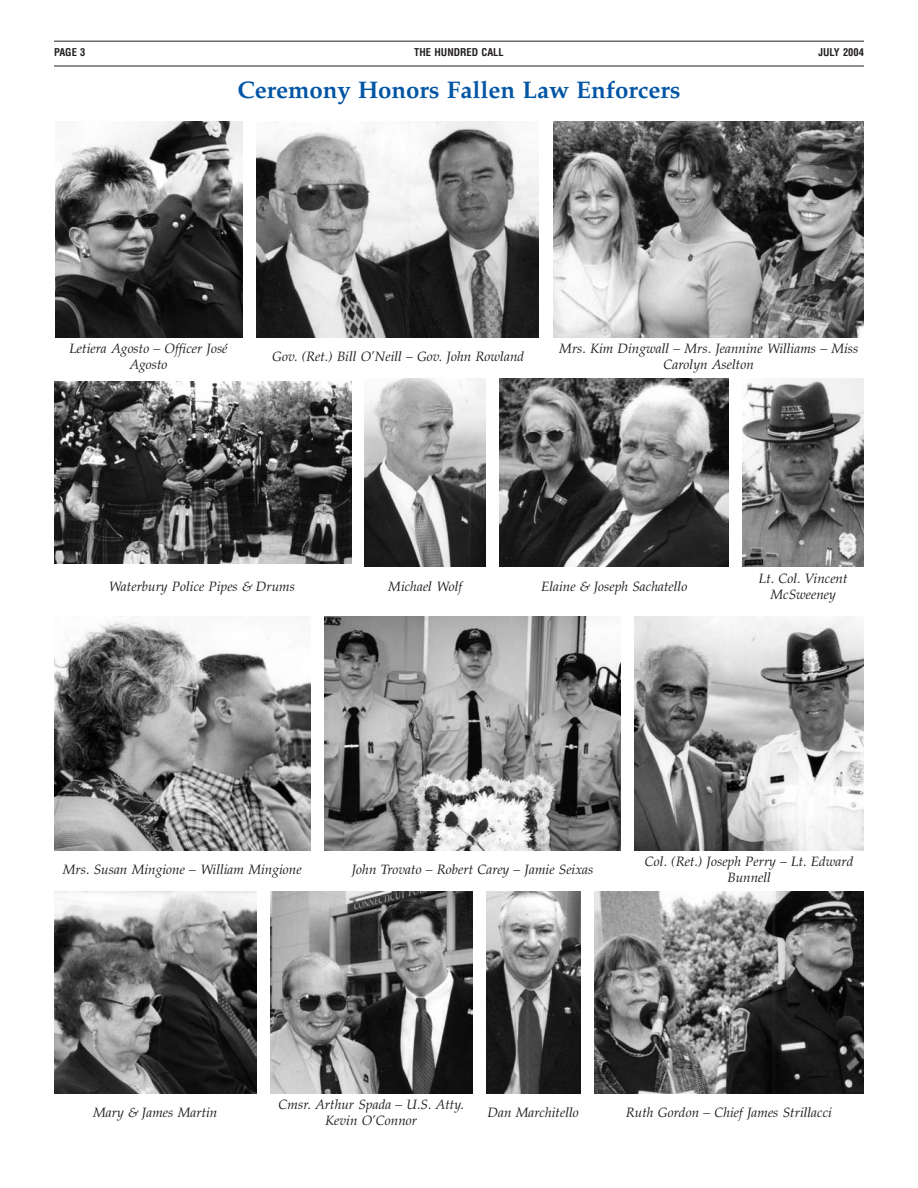
<style>
.page{position:relative;width:918px;height:1188px;background:#fff}
.page>*{position:absolute;margin:0;border:0;box-sizing:border-box;transform-origin:0 0}
.t1{font:700 24px "Palatino";color:#0155a5}
.t2{font:italic 13.5px/16.4px "Palatino";color:#231f20;text-align:center}
.t3{font:700 condensed 10.5px "Helvetica";color:#231f20}
</style>
<div class="page">
<hr style="left:54px;top:66px;width:810px;height:1px;background:#231f20">
<hr style="left:54px;top:41px;width:810px;height:1px;background:#231f20">
<img style="left:634px;top:616px;width:230px;height:235px">
<img style="left:324px;top:616px;width:297px;height:235px">
<img style="left:54px;top:616px;width:256px;height:235px">
<img style="left:554px;top:122px;width:310px;height:216px">
<img style="left:256px;top:122px;width:282px;height:216px">
<img style="left:56px;top:122px;width:187px;height:216px">
<img style="left:500px;top:378px;width:229px;height:189px">
<img style="left:364px;top:378px;width:122px;height:189px">
<img style="left:54px;top:381px;width:297px;height:183px">
<img style="left:594px;top:891px;width:270px;height:203px">
<img style="left:486px;top:891px;width:94px;height:203px">
<img style="left:270px;top:891px;width:202px;height:203px">
<img style="left:54px;top:891px;width:202px;height:203px">
<img style="left:742px;top:378px;width:122px;height:189px">
<p class="t3" style="left:54px;top:46px;width:33px">PAGE 3</p>
<p class="t3" style="left:414px;top:46px;width:91px">THE HUNDRED CALL</p>
<p class="t3" style="left:819px;top:46px;width:47px">JULY 2004</p>
<h1 class="t1" style="left:237px;top:76px;width:445px">Ceremony Honors Fallen Law Enforcers</h1>
<p class="t2" style="left:69px;top:340px;width:160px">Letiera Agosto – Officer José<br>Agosto</p>
<p class="t2" style="left:272px;top:348px;width:253px">Gov. (Ret.) Bill O’Neill – Gov. John Rowland</p>
<p class="t2" style="left:559px;top:340px;width:301px">Mrs. Kim Dingwall – Mrs. Jeannine Williams – Miss<br>Carolyn Aselton</p>
<p class="t2" style="left:109px;top:578px;width:188px">Waterbury Police Pipes &amp; Drums</p>
<p class="t2" style="left:388px;top:578px;width:75px">Michael Wolf</p>
<p class="t2" style="left:541px;top:578px;width:148px">Elaine &amp; Joseph Sachatello</p>
<p class="t2" style="left:759px;top:570px;width:90px">Lt. Col. Vincent<br>McSweeney</p>
<p class="t2" style="left:63px;top:861px;width:240px">Mrs. Susan Mingione – William Mingione</p>
<p class="t2" style="left:352px;top:861px;width:243px">John Trovato – Robert Carey – Jamie Seixas</p>
<p class="t2" style="left:645px;top:853px;width:210px">Col. (Ret.) Joseph Perry – Lt. Edward<br>Bunnell</p>
<p class="t2" style="left:93px;top:1104px;width:126px">Mary &amp; James Martin</p>
<p class="t2" style="left:279px;top:1096px;width:187px">Cmsr. Arthur Spada – U.S. Atty.<br>Kevin O’Connor</p>
<p class="t2" style="left:488px;top:1104px;width:93px">Dan Marchitello</p>
<p class="t2" style="left:626px;top:1104px;width:208px">Ruth Gordon – Chief James Strillacci</p>
</div>
